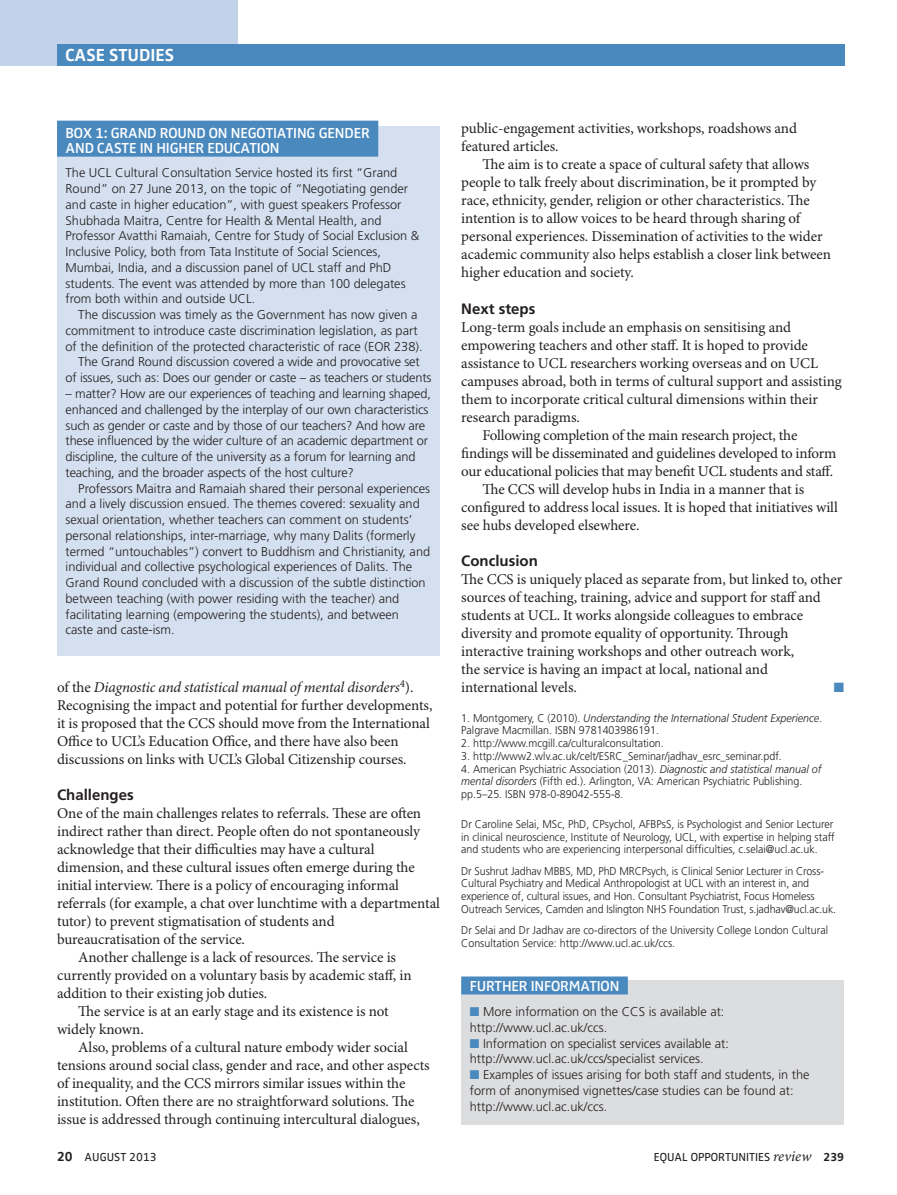
<style>
.page{position:relative;width:897px;height:1195px;background:#fff}
.page>*{position:absolute;margin:0;border:0;box-sizing:border-box;transform-origin:0 0}
.t1{font:700 18px "Zwo";color:#fff}
.t2{font:15px/18px "Minion Pro";letter-spacing:-.005em;color:#231f20}
.t3{font:600 15px/15px "Zwo";letter-spacing:-.01em;color:#fff}
.t4{font:700 15px "Frutiger";color:#231f20}
.t5{font:13.5px "Zapf Dingbats ITC";color:#4a89be}
.t6{font:300 12.75px/15.8px "Frutiger";color:#231f20}
.t7{font:12px "Zwo";color:#231f20}
.t8{font:300 11.25px/12.8px "Frutiger";color:#231f20;scale:.95 1}
.s1{font-style:italic}
.s2{color:#4a89be}
.s3{font-weight:700;font-size:13.5px}
.s4{font-family:"Minion Pro";font-style:italic;font-size:15px}
.s5{font-weight:700}
</style>
<div class="page">
<div style="left:0;top:0;width:238px;height:66px;background:#c2d3e9"></div>
<div style="left:57px;top:44px;width:787px;height:22px;background:#4a89be"></div>
<div style="left:57px;top:126px;width:383px;height:529px;background:#d4e0ef"></div>
<div style="left:57px;top:121px;width:321px;height:36px;background:#4a89be"></div>
<div style="left:461px;top:979px;width:383px;height:144px;background:#dcdddf"></div>
<div style="left:461px;top:976px;width:166px;height:18px;background:#4a89be"></div>
<p class="t1" style="left:66px;top:48px;width:110px">CASE STUDIES</p>
<p class="t3" style="left:66px;top:126px;width:305px">BOX 1: GRAND ROUND ON NEGOTIATING GENDER<br>AND CASTE IN HIGHER EDUCATION</p>
<p class="t6" style="left:66px;top:166px;width:355px">The UCL Cultural Consultation Service hosted its first “Grand Round” on 27 June 2013, on the topic of “Negotiating gender and caste in higher education”, with guest speakers Professor Shubhada Maitra, Centre for Health &amp; Mental Health, and Professor Avatthi Ramaiah, Centre for Study of Social Exclusion &amp; Inclusive Policy, both from Tata Institute of Social Sciences, Mumbai, India, and a discussion panel of UCL staff and PhD students. The event was attended by more than 100 delegates from both within and outside UCL.</p>
<p class="t6" style="left:78px;top:308px;width:340px">The discussion was timely as the Government has now given a</p>
<p class="t6" style="left:66px;top:323px;width:353px">commitment to introduce caste discrimination legislation, as part</p>
<p class="t6" style="left:66px;top:339px;width:358px">of the definition of the protected characteristic of race (EOR 238).</p>
<p class="t6" style="left:78px;top:355px;width:343px">The Grand Round discussion covered a wide and provocative set</p>
<p class="t6" style="left:66px;top:371px;width:367px">of issues, such as: Does our gender or caste – as teachers or students</p>
<p class="t6" style="left:66px;top:386px;width:367px">– matter? How are our experiences of teaching and learning shaped, enhanced and challenged by the interplay of our own characteristics such as gender or caste and by those of our teachers? And how are these influenced by the wider culture of an academic department or discipline, the culture of the university as a forum for learning and teaching, and the broader aspects of the host culture?</p>
<p class="t6" style="left:66px;top:481px;width:366px;text-indent:13px">Professors Maitra and Ramaiah shared their personal experiences and a lively discussion ensued. The themes covered: sexuality and sexual orientation, whether teachers can comment on students’ personal relationships, inter-marriage, why many Dalits (formerly termed “untouchables”) convert to Buddhism and Christianity, and individual and collective psychological experiences of Dalits. The Grand Round concluded with a discussion of the subtle distinction between teaching (with power residing with the teacher) and facilitating learning (empowering the students), and between<br>caste and caste-ism.</p>
<p class="t2" style="left:57px;top:679px;width:377px">of the <span class="s1">Diagnostic and statistical manual of mental disorders</span><sup>4</sup>).<br>Recognising the impact and potential for further developments, it is proposed that the CCS should move from the International Office to UCL’s Education Office, and there have also been discussions on links with UCL’s Global Citizenship courses.</p>
<p class="t4" style="left:57px;top:788px;width:78px">Challenges</p>
<p class="t2" style="left:57px;top:805px;width:365px">One of the main challenges relates to referrals. These are often</p>
<p class="t2" style="left:57px;top:823px;width:364px">indirect rather than direct. People often do not spontaneously</p>
<p class="t2" style="left:57px;top:841px;width:319px">acknowledge that their difficulties may have a cultural</p>
<p class="t2" style="left:57px;top:859px;width:359px">dimension, and these cultural issues often emerge during the</p>
<p class="t2" style="left:57px;top:877px;width:343px">initial interview. There is a policy of encouraging informal</p>
<p class="t2" style="left:57px;top:895px;width:384px">referrals (for example, a chat over lunchtime with a departmental</p>
<p class="t2" style="left:57px;top:913px;width:279px">tutor) to prevent stigmatisation of students and</p>
<p class="t2" style="left:57px;top:931px;width:189px">bureaucratisation of the service.</p>
<p class="t2" style="left:78px;top:949px;width:319px">Another challenge is a lack of resources. The service is</p>
<p class="t2" style="left:57px;top:967px;width:356px">currently provided on a voluntary basis by academic staff, in</p>
<p class="t2" style="left:57px;top:985px;width:212px">addition to their existing job duties.</p>
<p class="t2" style="left:78px;top:1003px;width:312px">The service is at an early stage and its existence is not</p>
<p class="t2" style="left:57px;top:1021px;width:88px">widely known.</p>
<p class="t2" style="left:78px;top:1039px;width:331px">Also, problems of a cultural nature embody wider social</p>
<p class="t2" style="left:57px;top:1057px;width:374px">tensions around social class, gender and race, and other aspects</p>
<p class="t2" style="left:57px;top:1075px;width:350px">of inequality, and the CCS mirrors similar issues within the</p>
<p class="t2" style="left:57px;top:1093px;width:359px">institution. Often there are no straightforward solutions. The</p>
<p class="t2" style="left:57px;top:1111px;width:364px">issue is addressed through continuing intercultural dialogues,</p>
<p class="t2" style="left:461px;top:121px;width:337px">public-engagement activities, workshops, roadshows and featured articles.</p>
<p class="t2" style="left:461px;top:157px;width:371px;text-indent:21px">The aim is to create a space of cultural safety that allows people to talk freely about discrimination, be it prompted by race, ethnicity, gender, religion or other characteristics. The intention is to allow voices to be heard through sharing of personal experiences. Dissemination of activities to the wider academic community also helps establish a closer link between higher education and society.</p>
<p class="t4" style="left:461px;top:302px;width:76px">Next steps</p>
<p class="t2" style="left:461px;top:319px;width:331px">Long-term goals include an emphasis on sensitising and</p>
<p class="t2" style="left:461px;top:337px;width:348px">empowering teachers and other staff. It is hoped to provide</p>
<p class="t2" style="left:461px;top:355px;width:358px">assistance to UCL researchers working overseas and on UCL</p>
<p class="t2" style="left:461px;top:373px;width:382px">campuses abroad, both in terms of cultural support and assisting</p>
<p class="t2" style="left:461px;top:391px;width:358px">them to incorporate critical cultural dimensions within their</p>
<p class="t2" style="left:461px;top:409px;width:120px">research paradigms.</p>
<p class="t2" style="left:482px;top:427px;width:316px">Following completion of the main research project, the</p>
<p class="t2" style="left:461px;top:445px;width:376px">findings will be disseminated and guidelines developed to inform</p>
<p class="t2" style="left:461px;top:463px;width:373px">our educational policies that may benefit UCL students and staff.</p>
<p class="t2" style="left:482px;top:481px;width:323px">The CCS will develop hubs in India in a manner that is</p>
<p class="t2" style="left:461px;top:499px;width:378px">configured to address local issues. It is hoped that initiatives will</p>
<p class="t2" style="left:461px;top:517px;width:180px">see hubs developed elsewhere.</p>
<p class="t4" style="left:461px;top:554px;width:78px">Conclusion</p>
<p class="t2" style="left:461px;top:571px;width:382px">The CCS is uniquely placed as separate from, but linked to, other sources of teaching, training, advice and support for staff and students at UCL. It works alongside colleagues to embrace diversity and promote equality of opportunity. Through interactive training workshops and other outreach work,<br>the service is having an impact at local, national and international levels.</p>
<p class="t5" style="left:833px;top:680px;width:12px">■</p>
<p class="t8" style="left:461px;top:712px;width:381px">1. Montgomery, C (2010). <span class="s1">Understanding the International Student Experience</span>.<br>Palgrave Macmillan. ISBN 9781403986191.</p>
<p class="t8" style="left:461px;top:737px;width:215px">2. http://www.mcgill.ca/culturalconsultation.</p>
<p class="t8" style="left:461px;top:750px;width:339px">3. http://www2.wlv.ac.uk/celt/ESRC_Seminar/jadhav_esrc_seminar.pdf.</p>
<p class="t8" style="left:461px;top:763px;width:380px">4. American Psychiatric Association (2013). <span class="s1">Diagnostic and statistical manual of mental disorders</span> (Fifth ed.). Arlington, VA: American Psychiatric Publishing. pp.5–25. ISBN 978-0-89042-555-8.</p>
<p class="t8" style="left:461px;top:818px;width:394px;text-align:justify">Dr Caroline Selai, MSc, PhD, CPsychol, AFBPsS, is Psychologist and Senior Lecturer in clinical neuroscience, Institute of Neurology, UCL, with expertise in helping staff and students who are experiencing interpersonal difficulties, c.selai@ucl.ac.uk.</p>
<p class="t8" style="left:461px;top:865px;width:396px">Dr Sushrut Jadhav MBBS, MD, PhD MRCPsych, is Clinical Senior Lecturer in Cross-Cultural Psychiatry and Medical Anthropologist at UCL with an interest in, and experience of, cultural issues, and Hon. Consultant Psychiatrist, Focus Homeless Outreach Services, Camden and Islington NHS Foundation Trust, s.jadhav@ucl.ac.uk.</p>
<p class="t8" style="left:461px;top:924px;width:387px">Dr Selai and Dr Jadhav are co-directors of the University College London Cultural<br>Consultation Service: http://www.ucl.ac.uk/ccs.</p>
<p class="t3" style="left:469px;top:979px;width:151px">FURTHER INFORMATION</p>
<p class="t6" style="left:469px;top:1004px;width:256px"><span class="s2">■</span> More information on the CCS is available at: http://www.ucl.ac.uk/ccs.</p>
<p class="t6" style="left:469px;top:1035px;width:261px"><span class="s2">■</span> Information on specialist services available at: http://www.ucl.ac.uk/ccs/specialist services.</p>
<p class="t6" style="left:469px;top:1067px;width:341px"><span class="s2">■</span> Examples of issues arising for both staff and students, in the form of anonymised vignettes/case studies can be found at: http://www.ucl.ac.uk/ccs.</p>
<p class="t7" style="left:57px;top:1151px;width:101px"><span class="s3">20</span> AUGUST 2013</p>
<p class="t7" style="left:654px;top:1151px;width:192px">EQUAL OPPORTUNITIES <span class="s4">review</span> <span class="s5">239</span></p>
</div>
